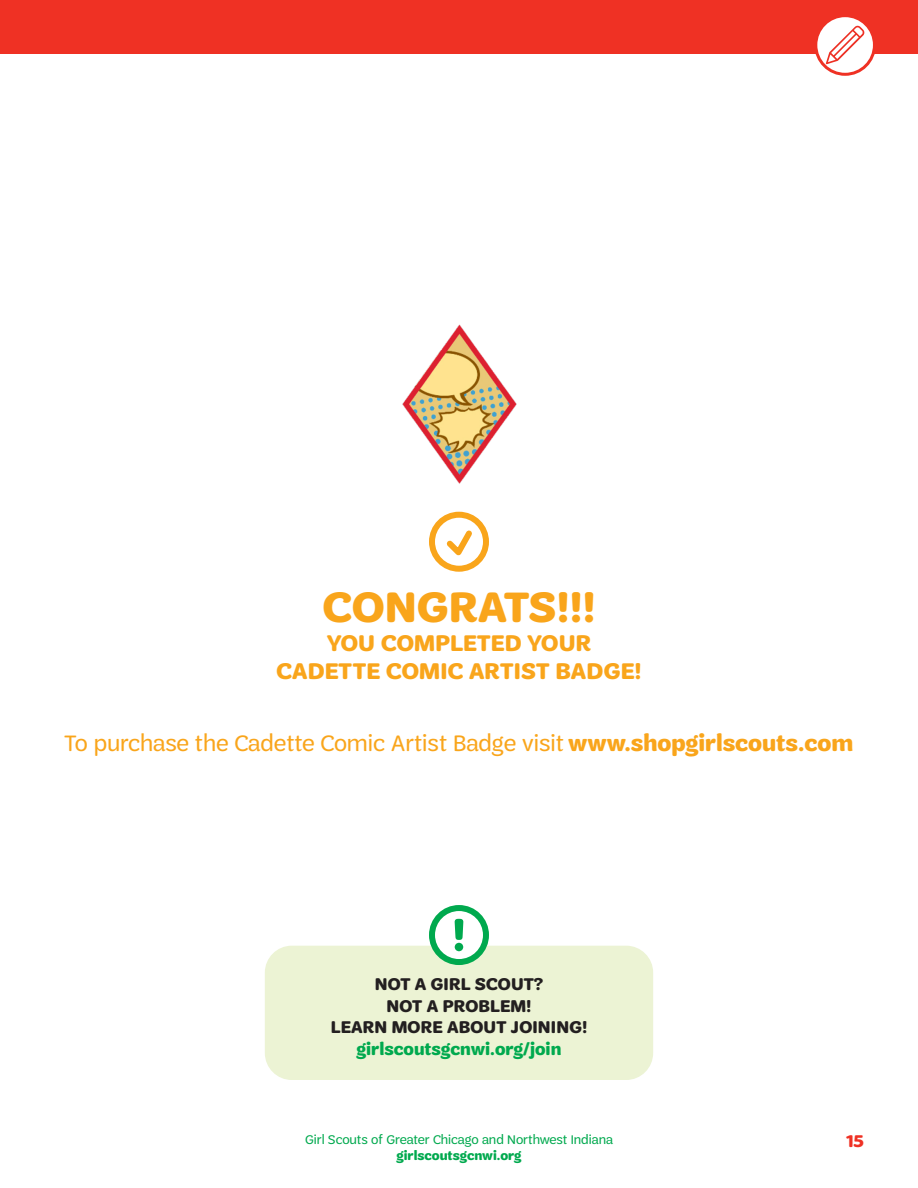
<style>
.page{position:relative;width:918px;height:1188px;background:#fff}
.page>*{position:absolute;margin:0;border:0;box-sizing:border-box;transform-origin:0 0}
.t1{font:700 45px "Trefoil Sans";letter-spacing:.01em;color:#f9a51b}
.t2{font:24px "Trefoil Sans";color:#f9a51b}
.t3{font:700 24px "Trefoil Sans";letter-spacing:.01em;color:#f9a51b}
.t4{font:700 18px "Trefoil Sans";letter-spacing:.01em;color:#231f20}
.t5{font:700 18px "Trefoil Sans";color:#00a94e}
.t6{font:700 18px "Trefoil Sans";color:#ef3124}
.t7{font:13.5px "Trefoil Sans";color:#00a94e}
.t8{font:700 13.5px "Trefoil Sans";color:#00a94e}
.s1{font-weight:700}
</style>
<div class="page">
<div style="left:0;top:0;width:918px;height:54px;background:#ef3124"></div>
<svg style="left:816px;top:16px;width:58px;height:58px"></svg>
<div style="left:814px;top:14px;width:62px;height:62px;border:3px solid #ef3124;border-radius:50%"></div>
<svg style="left:826px;top:26px;width:39px;height:38px"></svg>
<svg style="left:441px;top:525px;width:36px;height:37px"></svg>
<div style="left:429px;top:512px;width:60px;height:60px;border:6px solid #f9a51b;border-radius:50%"></div>
<img style="left:402px;top:324px;width:115px;height:160px">
<div style="left:265px;top:946px;width:388px;height:134px;background:#ecf3d4;border-radius:27px"></div>
<svg style="left:432px;top:908px;width:54px;height:54px"></svg>
<div style="left:429px;top:905px;width:60px;height:60px;border:6px solid #00a94e;border-radius:50%"></div>
<svg style="left:455px;top:919px;width:8px;height:32px"></svg>
<p class="t1" style="left:323px;top:582px;width:274px">CONGRATS!!!</p>
<p class="t3" style="left:327px;top:629px;width:266px">YOU COMPLETED YOUR</p>
<p class="t3" style="left:277px;top:658px;width:366px">CADETTE COMIC ARTIST BADGE!</p>
<p class="t2" style="left:65px;top:730px;width:790px">To purchase the Cadette Comic Artist Badge visit <span class="s1">www.shopgirlscouts.com</span></p>
<p class="t4" style="left:375px;top:974px;width:170px">NOT A GIRL SCOUT?</p>
<p class="t4" style="left:387px;top:996px;width:146px">NOT A PROBLEM!</p>
<p class="t4" style="left:331px;top:1017px;width:258px">LEARN MORE ABOUT JOINING!</p>
<p class="t5" style="left:357px;top:1039px;width:206px">girlscoutsgcnwi.org/join</p>
<p class="t7" style="left:305px;top:1132px;width:309px">Girl Scouts of Greater Chicago and Northwest Indiana</p>
<p class="t8" style="left:397px;top:1148px;width:126px">girlscoutsgcnwi.org</p>
<p class="t6" style="left:846px;top:1131px;width:19px">15</p>
</div>
